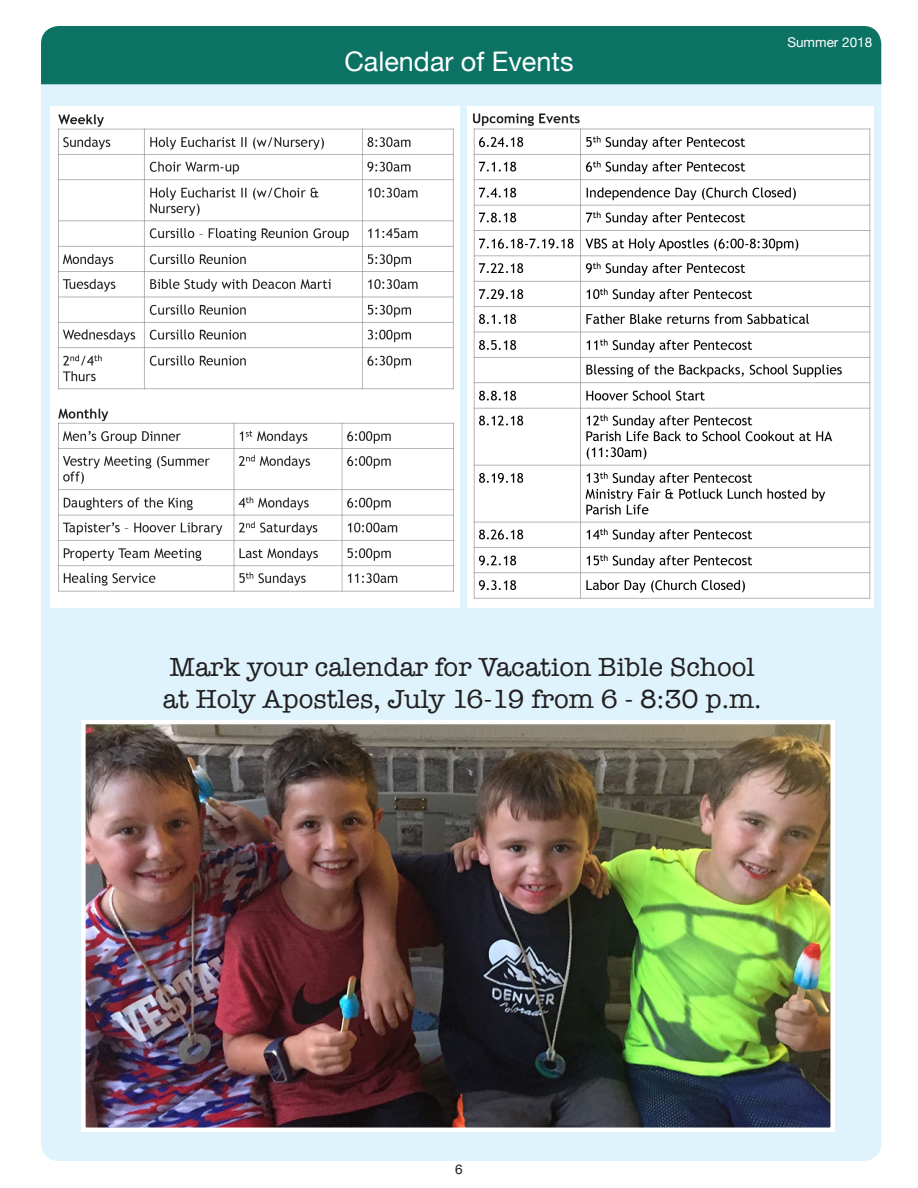
<style>
.page{position:relative;width:918px;height:1188px;background:#fff}
.page>*{position:absolute;margin:0;border:0;box-sizing:border-box;transform-origin:0 0}
.t1{font:27px "American Typewriter";color:#231f20}
.t2{font:27px "Helvetica Neue";color:#fff}
.t3{font:13.5px "Helvetica Neue";color:#fff}
.t4{font:13.5px "Helvetica Neue";color:#231f20}
</style>
<div class="page">
<div style="left:41px;top:26px;width:840px;height:1135px;background:#def3fc;border-radius:18px"></div>
<div style="left:41px;top:26px;width:840px;height:58px;background:#0c7364"></div>
<img style="left:51px;top:107px;width:408px;height:501px">
<img style="left:467px;top:106px;width:406px;height:200px">
<img style="left:468px;top:128px;width:405px;height:480px">
<img style="left:86px;top:725px;width:744px;height:402px">
<div style="left:81px;top:720px;width:754px;height:412px;border:4px solid #fff"></div>
<p class="t2" style="left:344px;top:42px;width:231px">Calendar of Events</p>
<p class="t3" style="left:787px;top:33px;width:86px">Summer 2018</p>
<p class="t1" style="left:170px;top:646px;width:587px">Mark your calendar for Vacation Bible School</p>
<p class="t1" style="left:163px;top:679px;width:600px">at Holy Apostles, July 16-19 from 6 - 8:30 p.m.</p>
<p class="t4" style="left:455px;top:1159px;width:9px">6</p>
</div>
